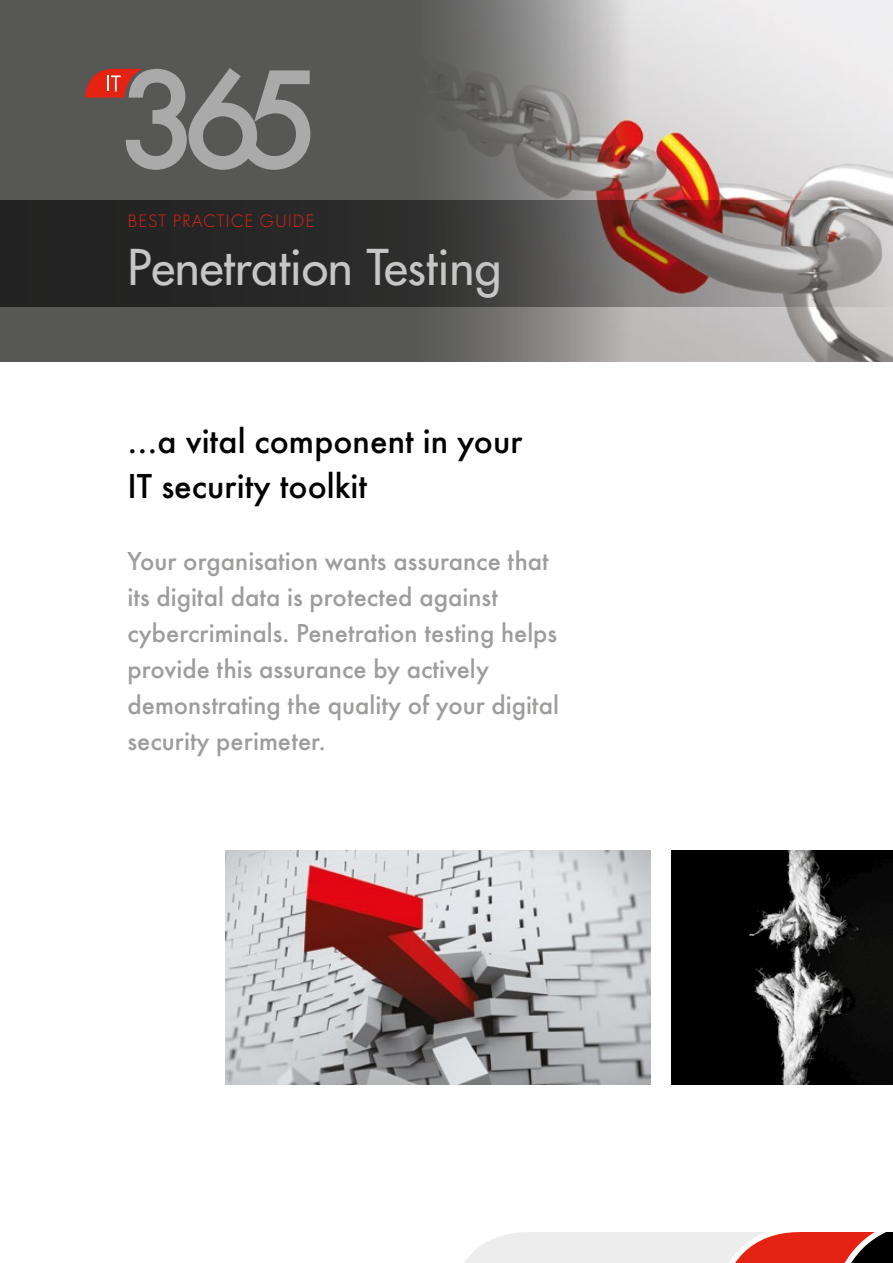
<style>
.page{position:relative;width:893px;height:1263px;background:#fff}
.page>*{position:absolute;margin:0;border:0;box-sizing:border-box;transform-origin:0 0}
.t1{font:48px "Futura";color:#c6c6c6}
.t2{font:500 36px/45px "Futura T";color:#000}
.t3{font:500 27px/36px "Futura T";color:#9d9d9c}
.t4{font:300 18.75px "Futura T";letter-spacing:.05em;color:#e42313}
</style>
<div class="page">
<div style="left:0;top:0;width:893px;height:361px;background:#575756"></div>
<img style="left:402px;top:0;width:491px;height:361px">
<svg style="left:0;top:200px;width:893px;height:106px"></svg>
<svg style="left:85px;top:68px;width:225px;height:102px"></svg>
<svg style="left:464px;top:1232px;width:429px;height:31px"></svg>
<img style="left:225px;top:850px;width:426px;height:234px">
<img style="left:672px;top:850px;width:221px;height:234px">
<p class="t4" style="left:128px;top:210px;width:188px">BEST PRACTICE GUIDE</p>
<h1 class="t1" style="left:128px;top:236px;width:375px">Penetration Testing</h1>
<h2 class="t2" style="left:128px;top:418px;width:396px">…a vital component in your<br>IT security toolkit</h2>
<p class="t3" style="left:128px;top:543px;width:433px">Your organisation wants assurance that its digital data is protected against cybercriminals. Penetration testing helps provide this assurance by actively demonstrating the quality of your digital security perimeter.</p>
</div>
